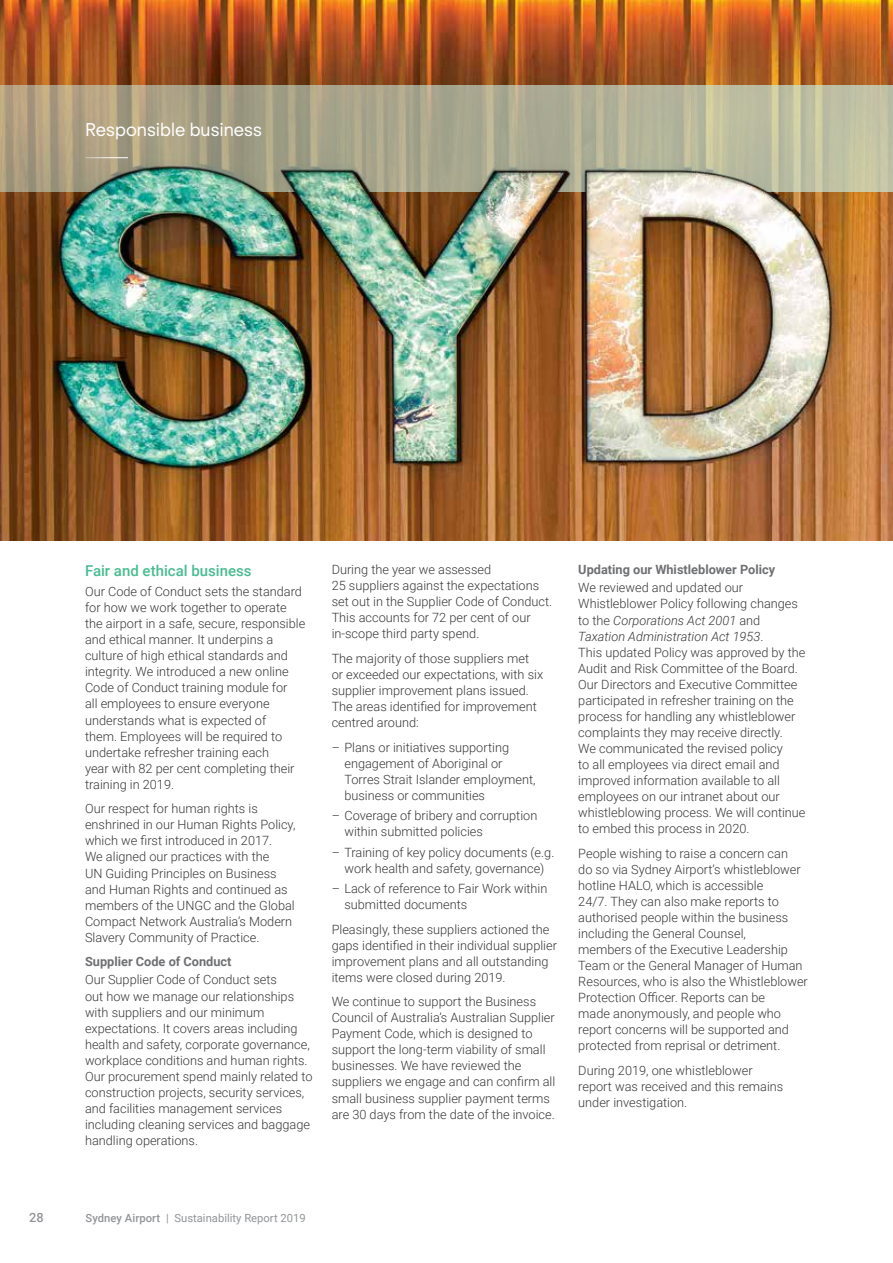
<style>
.page{position:relative;width:893px;height:1263px;background:#fff}
.page>*{position:absolute;margin:0;border:0;box-sizing:border-box;transform-origin:0 0}
.t1{font:18px "Regola Pro";color:#fff}
.t2{font:500 15px "Roboto";color:#48bc92}
.t3{font:300 12.75px/16px "Roboto";color:#383839}
.t4{font:700 12.75px "Roboto";color:#6f7073}
.t5{font:500 12.75px "Roboto";color:#939598}
.t6{font:11.25px "Roboto";color:#939598}
.s1{font-style:italic}
.s2{font-weight:500}
</style>
<div class="page">
<img style="left:0;top:0;width:893px;height:540px">
<svg style="left:0;top:85px;width:893px;height:106px;background:#b1ac90"></svg>
<hr style="left:86px;top:157px;width:42px;height:1px;background:#fff">
<img style="left:54px;top:163px;width:760px;height:47px">
<h1 class="t1" style="left:86px;top:118px;width:178px">Responsible business</h1>
<p class="t2" style="left:85px;top:560px;width:168px">Fair and ethical business</p>
<p class="t3" style="left:85px;top:583px;width:222px">Our Code of Conduct sets the standard for how we work together to operate the airport in a safe, secure, responsible and ethical manner. It underpins a culture of high ethical standards and integrity. We introduced a new online Code of Conduct training module for<br>all employees to ensure everyone understands what is expected of<br>them. Employees will be required to undertake refresher training each<br>year with 82 per cent completing their training in 2019.</p>
<p class="t3" style="left:85px;top:800px;width:212px">Our respect for human rights is enshrined in our Human Rights Policy, which we first introduced in 2017.<br>We aligned our practices with the<br>UN Guiding Principles on Business and Human Rights and continued as members of the UNGC and the Global Compact Network Australia’s Modern Slavery Community of Practice.</p>
<p class="t4" style="left:85px;top:953px;width:148px">Supplier Code of Conduct</p>
<p class="t3" style="left:85px;top:971px;width:229px">Our Supplier Code of Conduct sets<br>out how we manage our relationships with suppliers and our minimum expectations. It covers areas including health and safety, corporate governance, workplace conditions and human rights.<br>Our procurement spend mainly related to construction projects, security services, and facilities management services including cleaning services and baggage handling operations.</p>
<p class="t3" style="left:332px;top:561px;width:222px">During the year we assessed<br>25 suppliers against the expectations set out in the Supplier Code of Conduct.<br>This accounts for 72 per cent of our in‑scope third party spend.</p>
<p class="t3" style="left:332px;top:650px;width:213px">The majority of those suppliers met or exceeded our expectations, with six supplier improvement plans issued.<br>The areas identified for improvement centred around:</p>
<p class="t3" style="left:344px;top:739px;width:193px;text-indent:-13px">– Plans or initiatives supporting engagement of Aboriginal or<br>Torres Strait Islander employment, business or communities</p>
<p class="t3" style="left:344px;top:807px;width:194px;text-indent:-13px">– Coverage of bribery and corruption within submitted policies</p>
<p class="t3" style="left:332px;top:843px;width:224px;text-align:center">– Training of key policy documents (e.g. work health and safety, governance)</p>
<p class="t3" style="left:344px;top:880px;width:205px;text-indent:-13px">– Lack of reference to Fair Work within submitted documents</p>
<p class="t3" style="left:332px;top:920px;width:227px">Pleasingly, these suppliers actioned the gaps identified in their individual supplier improvement plans and all outstanding items were closed during 2019.</p>
<p class="t3" style="left:332px;top:993px;width:225px">We continue to support the Business Council of Australia’s Australian Supplier Payment Code, which is designed to support the long-term viability of small businesses. We have reviewed the suppliers we engage and can confirm all small business supplier payment terms are 30 days from the date of the invoice.</p>
<p class="t4" style="left:578px;top:561px;width:198px">Updating our Whistleblower Policy</p>
<p class="t3" style="left:578px;top:579px;width:229px">We reviewed and updated our Whistleblower Policy following changes to the <span class="s1">Corporations Act 2001</span> and <span class="s1">Taxation Administration Act 1953</span>.<br>This updated Policy was approved by the Audit and Risk Committee of the Board.<br>Our Directors and Executive Committee participated in refresher training on the process for handling any whistleblower complaints they may receive directly.<br>We communicated the revised policy<br>to all employees via direct email and improved information available to all employees on our intranet about our whistleblowing process. We will continue to embed this process in 2020.</p>
<p class="t3" style="left:578px;top:845px;width:231px">People wishing to raise a concern can<br>do so via Sydney Airport’s whistleblower hotline HALO, which is accessible<br>24/7. They can also make reports to authorised people within the business including the General Counsel,<br>members of the Executive Leadership Team or the General Manager of Human Resources, who is also the Whistleblower Protection Officer. Reports can be<br>made anonymously, and people who report concerns will be supported and protected from reprisal or detriment.</p>
<p class="t3" style="left:578px;top:1062px;width:207px">During 2019, one whistleblower report was received and this remains under investigation.</p>
<p class="t5" style="left:29px;top:1209px;width:16px">28</p>
<p class="t6" style="left:86px;top:1210px;width:222px"><span class="s2">Sydney Airport</span> | Sustainability Report 2019</p>
</div>
